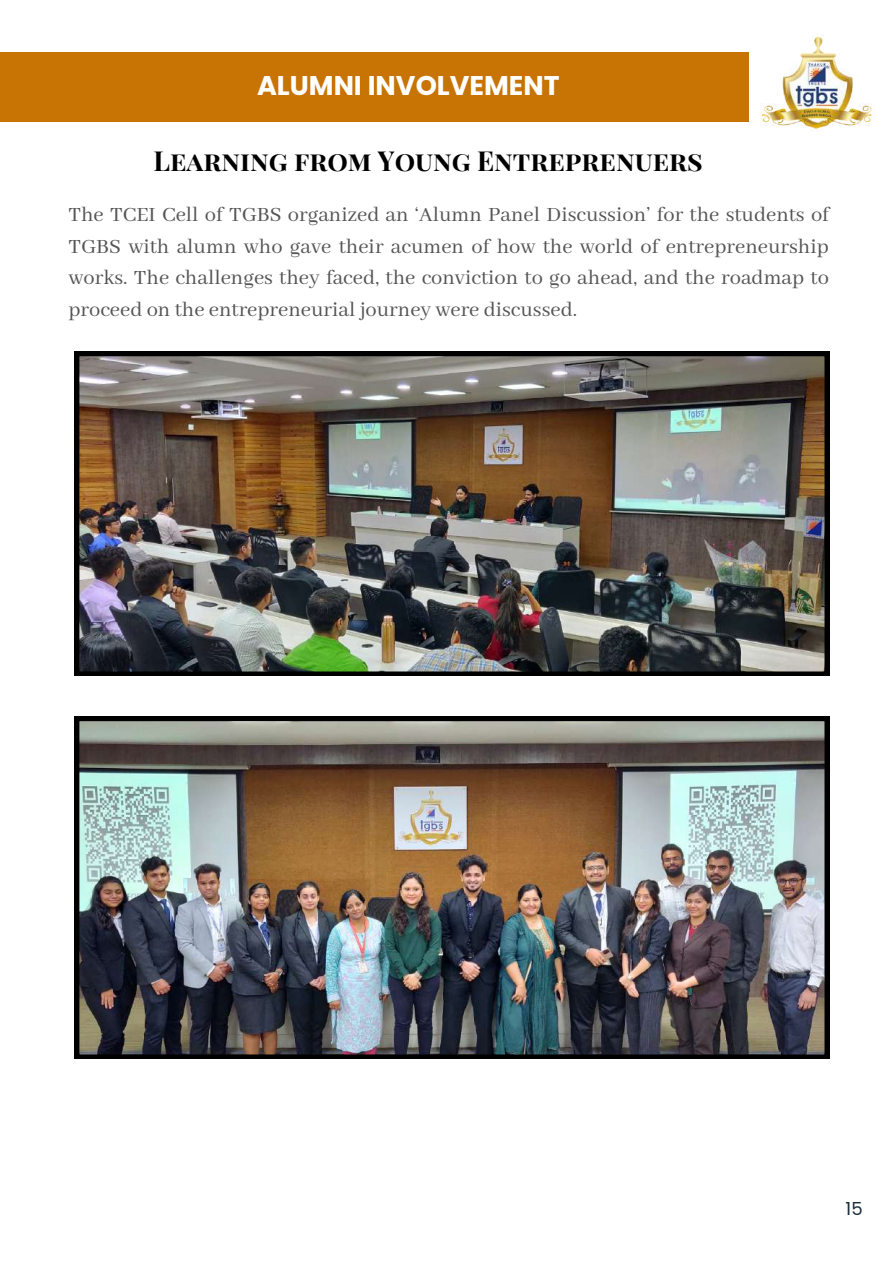
<style>
.page{position:relative;width:893px;height:1264px;background:#fff}
.page>*{position:absolute;margin:0;border:0;box-sizing:border-box;transform-origin:0 0}
.t1{font:700 27px "Playfair Display SC";color:#000}
.t2{font:700 27px "Poppins";color:#fff}
.t3{font:22.5px/31.5px "Abhaya Libre";color:#545454;text-align:justify}
.t4{font:18px "Poppins";color:#1c2d3a}
</style>
<div class="page">
<img style="left:75px;top:352px;width:754px;height:324px">
<img style="left:75px;top:716px;width:754px;height:342px">
<img style="left:761px;top:35px;width:111px;height:95px">
<div style="left:0;top:52px;width:748px;height:69px;background:#c87405"></div>
<p class="t2" style="left:257px;top:66px;width:304px">ALUMNI INVOLVEMENT</p>
<p class="t1" style="left:154px;top:142px;width:550px">Learning from Young Entreprenuers</p>
<p class="t3" style="left:68px;top:200px;width:762px">The TCEI Cell of TGBS organized an ‘Alumn Panel Discussion’ for the students of TGBS with alumn who gave their acumen of how the world of entrepreneurship works. The challenges they faced, the conviction to go ahead, and the roadmap to proceed on the entrepreneurial journey were discussed.</p>
<p class="t4" style="left:845px;top:1196px;width:19px">15</p>
</div>
